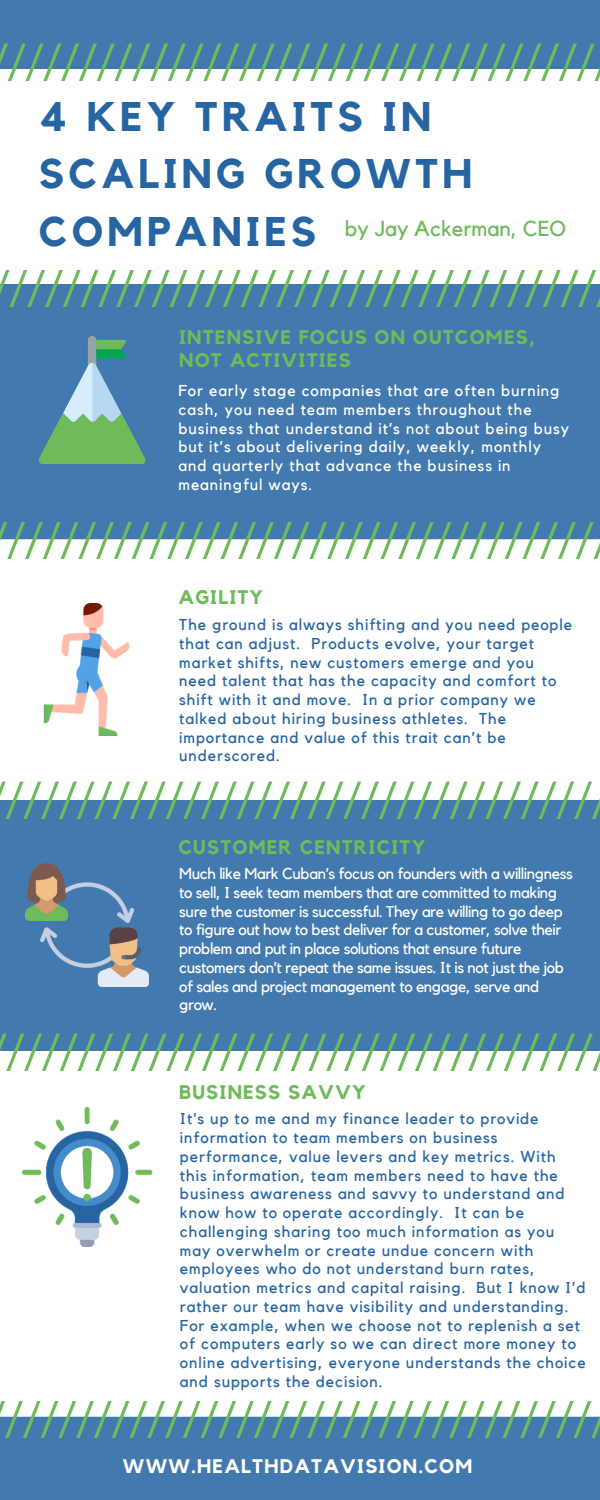
<style>
.page{position:relative;width:600px;height:1500px;background:#fff}
.page>*{position:absolute;margin:0;border:0;box-sizing:border-box;transform-origin:0 0}
.t1{font:700 41.3px/57.8px "Kollektif";letter-spacing:.1em;color:#2665a2}
.t2{font:21.6px "Kollektif";color:#6fbb5b}
.t3{font:700 19.7px/23.2px "Kollektif";letter-spacing:.06em;color:#6fbb5b}
.t4{font:700 19.7px "Kollektif";letter-spacing:.06em;color:#fff}
.t5{font:15.7px/18.8px "Kollektif";letter-spacing:.06em;color:#2665a2}
.t6{font:15.7px/18.8px "Kollektif";letter-spacing:-.025em;color:#fff}
.t7{font:15.7px/18.8px "Kollektif";letter-spacing:.06em;color:#fff}
</style>
<div class="page">
<div style="left:0;top:76px;width:600px;height:1424px;background:#4279ae"></div>
<div style="left:0;top:80px;width:600px;height:190px;background:#fff"></div>
<div style="left:0;top:559px;width:600px;height:223px;background:#fff"></div>
<div style="left:0;top:1070px;width:600px;height:331px;background:#fff"></div>
<svg style="left:0;top:522px;width:600px;height:37px"></svg>
<svg style="left:0;top:1034px;width:600px;height:36px"></svg>
<svg style="left:0;top:1401px;width:600px;height:37px"></svg>
<svg style="left:0;top:270px;width:600px;height:37px"></svg>
<svg style="left:0;top:782px;width:600px;height:36px"></svg>
<img style="left:20px;top:604px;width:132px;height:132px">
<img style="left:38px;top:337px;width:108px;height:127px">
<img style="left:25px;top:863px;width:123px;height:123px">
<img style="left:18px;top:1108px;width:139px;height:138px">
<div style="left:0;top:0;width:600px;height:69px;background:#4279ae"></div>
<svg style="left:0;top:44px;width:600px;height:36px"></svg>
<h1 class="t1" style="left:39px;top:89px;width:435px">4 KEY TRAITS IN<br>SCALING GROWTH<br>COMPANIES</h1>
<h2 class="t2" style="left:345px;top:219px;width:223px">by Jay Ackerman, CEO</h2>
<p class="t3" style="left:179px;top:326px;width:357px">INTENSIVE FOCUS ON OUTCOMES,<br>NOT ACTIVITIES</p>
<p class="t7" style="left:178px;top:382px;width:392px">For early stage companies that are often burning cash, you need team members throughout the business that understand it’s not about being busy but it’s about delivering daily, weekly, monthly and quarterly that advance the business in meaningful ways.</p>
<p class="t3" style="left:178px;top:587px;width:86px">AGILITY</p>
<p class="t5" style="left:179px;top:616px;width:394px">The ground is always shifting and you need people that can adjust. Products evolve, your target market shifts, new customers emerge and you need talent that has the capacity and comfort to shift with it and move. In a prior company we talked about hiring business athletes. The importance and value of this trait can’t be underscored.</p>
<p class="t3" style="left:178px;top:836px;width:248px">CUSTOMER CENTRICITY</p>
<p class="t6" style="left:179px;top:865px;width:395px">Much like Mark Cuban’s focus on founders with a willingness to sell, I seek team members that are committed to making sure the customer is successful. They are willing to go deep to figure out how to best deliver for a customer, solve their problem and put in place solutions that ensure future customers don’t repeat the same issues. It is not just the job of sales and project management to engage, serve and grow.</p>
<p class="t3" style="left:179px;top:1082px;width:188px">BUSINESS SAVVY</p>
<p class="t5" style="left:180px;top:1110px;width:407px">It’s up to me and my finance leader to provide information to team members on business performance, value levers and key metrics. With this information, team members need to have the business awareness and savvy to understand and know how to operate accordingly. It can be challenging sharing too much information as you may overwhelm or create undue concern with employees who do not understand burn rates, valuation metrics and capital raising. But I know I’d rather our team have visibility and understanding.<br>For example, when we choose not to replenish a set of computers early so we can direct more money to online advertising, everyone understands the choice and supports the decision.</p>
<p class="t4" style="left:123px;top:1458px;width:351px">WWW.HEALTHDATAVISION.COM</p>
</div>
